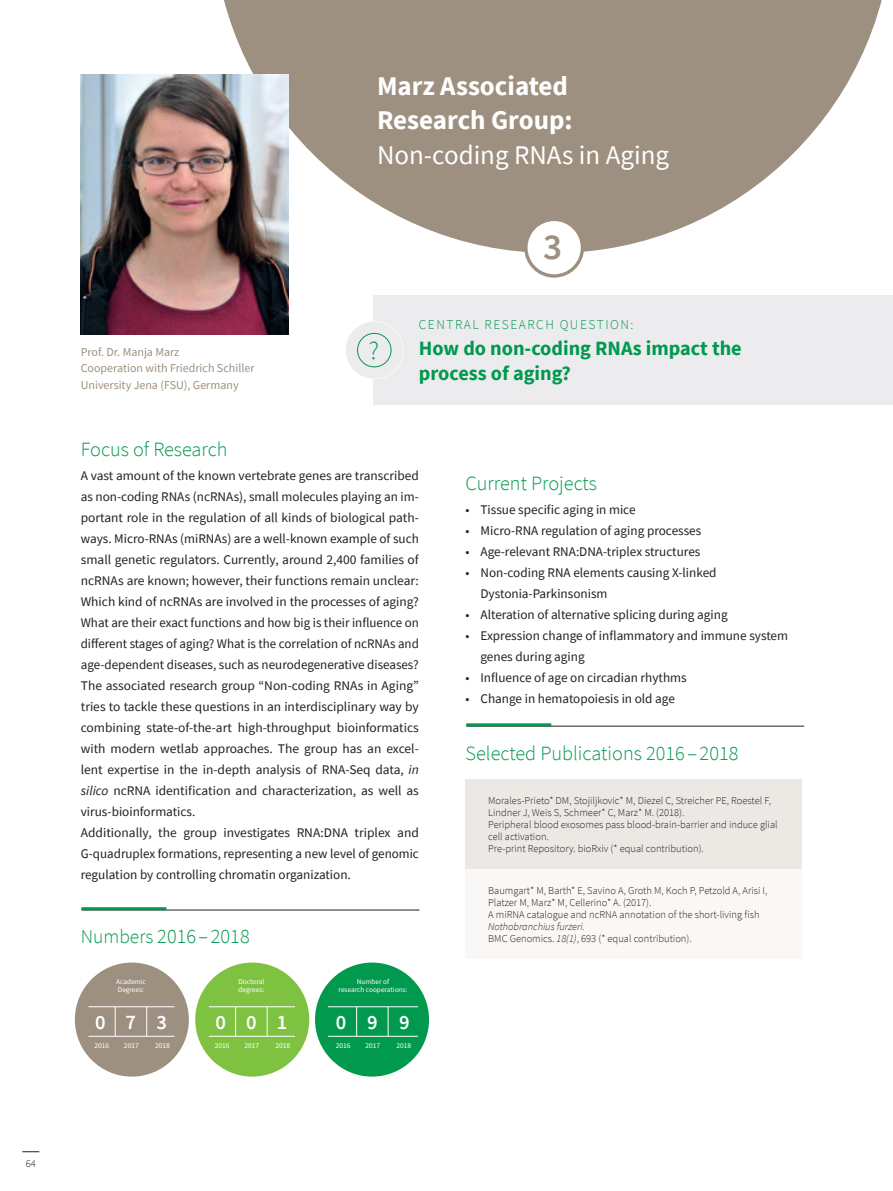
<style>
.page{position:relative;width:893px;height:1191px;background:#fff}
.page>*{position:absolute;margin:0;border:0;box-sizing:border-box;transform-origin:0 0}
.Fliesstext_EN{font:600 37.05px "Source Sans Pro";color:#9e9080}
.Head_1_EN_Gruppe{font:700 27px "Source Sans Pro";color:#fff}
.Head_1_EN_Gruppe-2{font:27px "Source Sans Pro";color:#fff}
.Head_2_EN{font:300 25.5px "Source Sans Pro";color:#00994e}
.t1{font:600 20.55px "Source Sans Pro";color:#fff}
.Head_2_EN_Gruppe_Zwi{font:300 20.25px "Source Sans Pro";color:#00994e}
.Head_2_EN-2{font:700 20.25px/25.5px "Source Sans Pro";color:#00994e}
.Head_2_EN-3{font:300 13.5px "Source Sans Pro";letter-spacing:.11em;color:#00994e}
.Fliesstext_EN_8_5pt{font:13.2px/21px "Source Sans Pro";color:#231f20;text-align:justify}
.Figure{font:12px "Source Sans Pro";color:#9e9080}
.Publications_EN_Kurs{font:300 10.5px/12px "Source Sans Pro";color:#231f20}
.t2{font:7.35px "Source Sans Pro";color:#fff}
.t3{font:7.2px "Source Sans Pro";color:#fff}
.s1{font-style:italic}
.s2{font-size:19.5px}
</style>
<div class="page">
<svg style="left:22px;top:1151px;width:17px;height:1px"></svg>
<svg style="left:224px;top:0;width:658px;height:253px;fill:#9e9080"></svg>
<div style="left:526px;top:219px;width:56px;height:57px;background:#fff;border-radius:50%"></div>
<div style="left:524px;top:218px;width:60px;height:60px;border:3px solid #9e9080;border-radius:50%"></div>
<div style="left:466px;top:779px;width:336px;height:90px;background:#ece9e4"></div>
<div style="left:466px;top:869px;width:336px;height:90px;background:#f9f8f6"></div>
<div style="left:374px;top:296px;width:519px;height:109px;background:#ececee"></div>
<div style="left:346px;top:321px;width:57px;height:58px;background:#ececee;border-radius:50%"></div>
<div style="left:357px;top:333px;width:34px;height:34px;border:1px solid #00994e;border-radius:50%"></div>
<hr style="left:892px;top:0;width:1px;height:1191px;background:#000004">
<img style="left:81px;top:74px;width:207px;height:260px">
<hr style="left:81px;top:909px;width:338px;height:1px;background:#231f20">
<hr style="left:466px;top:726px;width:338px;height:1px;background:#231f20">
<hr style="left:81px;top:907px;width:85px;height:3px;background:#00994e">
<hr style="left:466px;top:723px;width:85px;height:3px;background:#00994e">
<div style="left:195px;top:962px;width:114px;height:114px;background:#7fc241;border-radius:50%"></div>
<div style="left:75px;top:962px;width:114px;height:114px;background:#9e9080;border-radius:50%"></div>
<div style="left:315px;top:962px;width:114px;height:114px;background:#00994e;border-radius:50%"></div>
<svg style="left:235px;top:1007px;width:1px;height:29px"></svg>
<svg style="left:115px;top:1007px;width:1px;height:29px"></svg>
<svg style="left:356px;top:1007px;width:1px;height:29px"></svg>
<svg style="left:267px;top:1007px;width:1px;height:29px"></svg>
<svg style="left:146px;top:1007px;width:1px;height:29px"></svg>
<hr style="left:388px;top:1006px;width:1px;height:30px;background:#fff">
<hr style="left:209px;top:1036px;width:86px;height:1px;background:#fff">
<hr style="left:88px;top:1036px;width:87px;height:1px;background:#fff">
<hr style="left:328px;top:1036px;width:90px;height:1px;background:#fff">
<hr style="left:209px;top:1006px;width:86px;height:1px;background:#fff">
<hr style="left:88px;top:1006px;width:87px;height:1px;background:#fff">
<hr style="left:328px;top:1006px;width:90px;height:1px;background:#fff">
<p class="Publications_EN_Kurs" style="left:26px;top:1157px;width:12px">64</p>
<p class="Head_1_EN_Gruppe" style="left:377px;top:67px;width:193px">Marz Associated</p>
<p class="Head_1_EN_Gruppe" style="left:377px;top:102px;width:197px">Research Group:</p>
<p class="Head_1_EN_Gruppe-2" style="left:377px;top:138px;width:294px">Non-coding RNAs in Aging</p>
<p class="Figure" style="left:81px;top:344px;width:100px">Prof. Dr. Manja Marz</p>
<p class="Figure" style="left:81px;top:360px;width:175px">Cooperation with Friedrich Schiller</p>
<p class="Figure" style="left:81px;top:377px;width:159px">University Jena (FSU), Germany</p>
<p class="Head_2_EN" style="left:369px;top:334px;width:12px">?</p>
<p class="Fliesstext_EN" style="left:543px;top:222px;width:21px">3</p>
<p class="Head_2_EN-3" style="left:419px;top:316px;width:216px">CENTRAL RESEARCH QUESTION:</p>
<p class="Head_2_EN-2" style="left:419px;top:335px;width:324px">How do non-coding RNAs impact the process of aging?</p>
<p class="Head_2_EN_Gruppe_Zwi" style="left:81px;top:437px;width:148px">Focus of Research</p>
<p class="Fliesstext_EN_8_5pt" style="left:81px;top:465px;width:340px">A vast amount of the known vertebrate genes are transcribed as non-coding RNAs (ncRNAs), small molecules playing an im&shy;portant role in the regulation of all kinds of biological path&shy;ways. Micro-RNAs (miRNAs) are a well-known example of such small genetic regulators. Currently, around 2,400 families of ncRNAs are known; however, their functions remain unclear:<br>Which kind of ncRNAs are involved in the processes of aging?<br>What are their exact functions and how big is their influence on different stages of aging? What is the correlation of ncRNAs and age-dependent diseases, such as neurodegenerative diseases?</p>
<p class="Fliesstext_EN_8_5pt" style="left:81px;top:675px;width:340px">The associated research group “Non-coding RNAs in Aging” tries to tackle these questions in an interdisciplinary way by combining state-of-the-art high-throughput bioinformatics with modern wetlab approaches. The group has an excel&shy;lent expertise in the in-depth analysis of RNA-Seq data, <span class="s1">in silico</span> ncRNA identification and characterization, as well as virus-bioinformatics.</p>
<p class="Fliesstext_EN_8_5pt" style="left:81px;top:822px;width:340px">Additionally, the group investigates RNA:DNA triplex and G-quadruplex formations, representing a new level of genomic regulation by controlling chromatin organization.</p>
<p class="Head_2_EN_Gruppe_Zwi" style="left:81px;top:923px;width:170px"><span class="s2">Numbers</span> 2016 – 2018</p>
<p class="t3" style="left:238px;top:977px;width:27px">Doctoral</p>
<p class="t3" style="left:239px;top:985px;width:27px">degrees:</p>
<p class="t3" style="left:116px;top:977px;width:31px">Academic</p>
<p class="t3" style="left:118px;top:985px;width:28px">Degrees:</p>
<p class="t3" style="left:357px;top:977px;width:34px">Number of</p>
<p class="t3" style="left:339px;top:985px;width:70px">research cooperations:</p>
<p class="t1" style="left:95px;top:1008px;width:12px">0</p>
<p class="t1" style="left:126px;top:1008px;width:12px">7</p>
<p class="t1" style="left:156px;top:1008px;width:12px">3</p>
<p class="t1" style="left:216px;top:1008px;width:12px">0</p>
<p class="t1" style="left:246px;top:1008px;width:12px">0</p>
<p class="t1" style="left:277px;top:1008px;width:12px">1</p>
<p class="t1" style="left:336px;top:1008px;width:12px">0</p>
<p class="t1" style="left:367px;top:1008px;width:12px">9</p>
<p class="t1" style="left:399px;top:1008px;width:12px">9</p>
<p class="t2" style="left:94px;top:1040px;width:16px">2016</p>
<p class="t2" style="left:124px;top:1040px;width:16px">2017</p>
<p class="t2" style="left:155px;top:1040px;width:16px">2018</p>
<p class="t2" style="left:215px;top:1040px;width:16px">2016</p>
<p class="t2" style="left:244px;top:1040px;width:16px">2017</p>
<p class="t2" style="left:275px;top:1040px;width:16px">2018</p>
<p class="t2" style="left:336px;top:1040px;width:16px">2016</p>
<p class="t2" style="left:365px;top:1040px;width:16px">2017</p>
<p class="t2" style="left:396px;top:1040px;width:16px">2018</p>
<p class="Head_2_EN_Gruppe_Zwi" style="left:466px;top:471px;width:133px">Current Projects</p>
<p class="Fliesstext_EN_8_5pt" style="left:466px;top:499px;width:171px">• Tissue specific aging in mice</p>
<p class="Fliesstext_EN_8_5pt" style="left:466px;top:520px;width:237px">• Micro-RNA regulation of aging processes</p>
<p class="Fliesstext_EN_8_5pt" style="left:466px;top:541px;width:236px">• Age-relevant RNA:DNA-triplex structures</p>
<p class="Fliesstext_EN_8_5pt" style="left:480px;top:562px;width:238px;text-indent:-15px">• Non-coding RNA elements causing X-linked<br>Dystonia-Parkinsonism</p>
<p class="Fliesstext_EN_8_5pt" style="left:466px;top:604px;width:263px">• Alteration of alternative splicing during aging</p>
<p class="Fliesstext_EN_8_5pt" style="left:480px;top:625px;width:309px;text-indent:-15px">• Expression change of inflammatory and immune system genes during aging</p>
<p class="Fliesstext_EN_8_5pt" style="left:466px;top:667px;width:223px">• Influence of age on circadian rhythms</p>
<p class="Fliesstext_EN_8_5pt" style="left:466px;top:688px;width:211px">• Change in hematopoiesis in old age</p>
<p class="Head_2_EN_Gruppe_Zwi" style="left:466px;top:741px;width:274px">Selected Publications 2016 – 2018</p>
<p class="Publications_EN_Kurs" style="left:488px;top:794px;width:284px">Morales-Prieto* DM, Stojiljkovic* M, Diezel C, Streicher PE, Roestel F,<br>Lindner J, Weis S, Schmeer* C, Marz* M. (2018).</p>
<p class="Publications_EN_Kurs" style="left:488px;top:818px;width:291px">Peripheral blood exosomes pass blood-brain-barrier and induce glial cell activation.</p>
<p class="Publications_EN_Kurs" style="left:488px;top:842px;width:217px">Pre-print Repository. bioRxiv (* equal contribution).</p>
<p class="Publications_EN_Kurs" style="left:488px;top:884px;width:281px">Baumgart* M, Barth* E, Savino A, Groth M, Koch P, Petzold A, Arisi I,<br>Platzer M, Marz* M, Cellerino* A. (2017).</p>
<p class="Publications_EN_Kurs" style="left:488px;top:908px;width:273px">A miRNA catalogue and ncRNA annotation of the short-living fish<br><span class="s1">Nothobranchius furzeri.</span></p>
<p class="Publications_EN_Kurs" style="left:488px;top:932px;width:205px">BMC Genomics. <span class="s1">18(1)</span>, 693 (* equal contribution).</p>
</div>
